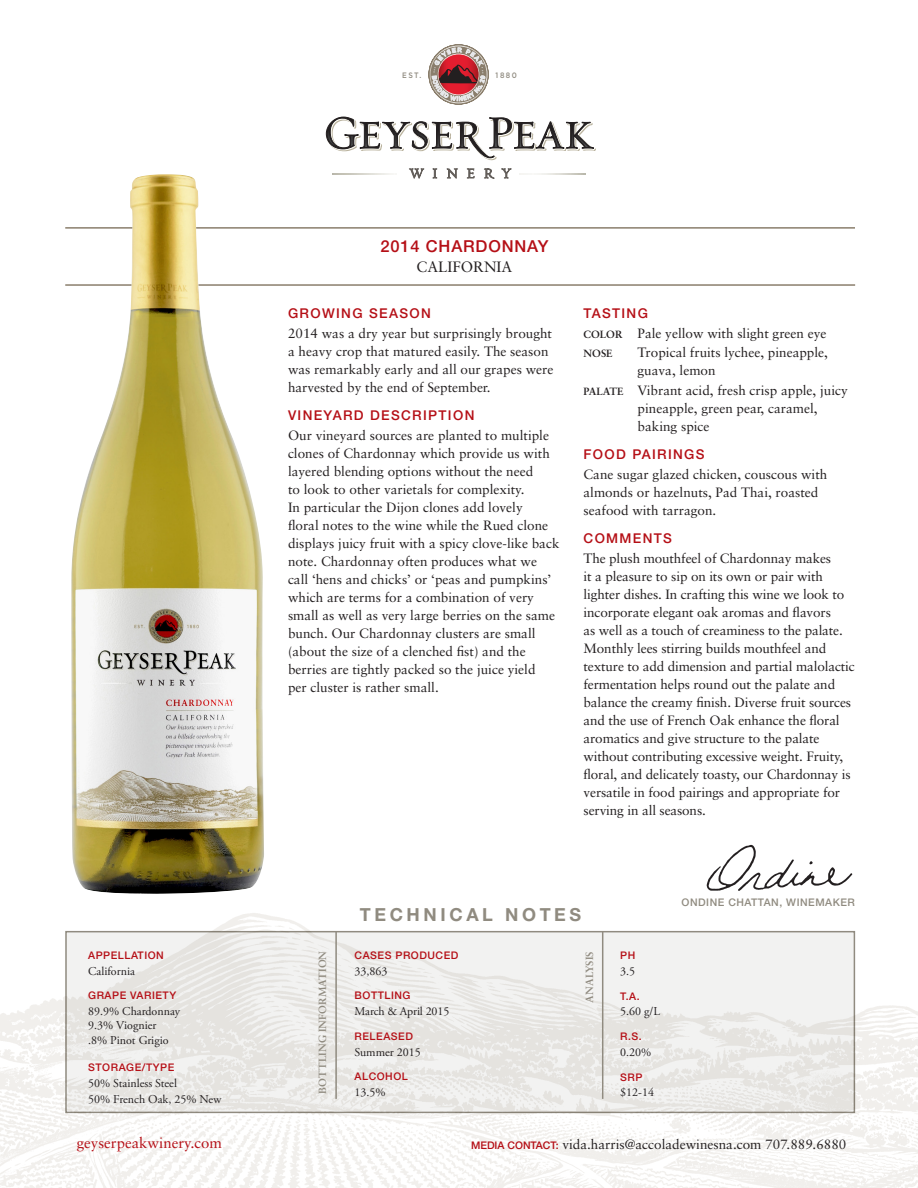
<style>
.page{position:relative;width:918px;height:1188px;background:#fff}
.page>*{position:absolute;margin:0;border:0;box-sizing:border-box;transform-origin:0 0}
.Chart_Head{font:700 18px "Helvetica Neue";letter-spacing:.2em;color:#908b80}
.Varietal{font:500 16.5px "Helvetica Neue";letter-spacing:.05em;color:#b50f16}
.BODY{font:15px "Sabon";color:#b50f16}
.Region{font:15px "Sabon";color:#231f20}
.BODY-2{font:13.5px/18px "Sabon";color:#231f20}
.Head{font:500 13.5px "Helvetica Neue";letter-spacing:.1em;color:#b50f16}
.Chart_Body{font:12px/14.2px "Adobe Garamond Pro";color:#231f20}
.Chart_Sub{font:500 10.5px "Helvetica Neue";letter-spacing:.05em;color:#b50f16}
.Tech_Notes{font:700 10.5px "Sabon";letter-spacing:.01em;color:#908b80}
.t1{font:500 10.5px "Helvetica Neue";letter-spacing:.05em;color:#908b80}
.Chart_Body-2{font:500 10.5px "Helvetica Neue";letter-spacing:.05em;color:#b50f16}
.BODY-3{font:700 10.5px "Sabon";color:#231f20}
.t2{font:500 7.8px "Gotham";letter-spacing:.2em;color:#8f8a7f;scale:.9 1}
.s1{font-weight:700;font-size:10.5px}
.s2{font-family:"Helvetica Neue";font-weight:500;font-size:10.5px;color:#b50f16}
</style>
<div class="page">
<hr style="left:65px;top:284px;width:790px;height:2px;background:#8a7e6c">
<hr style="left:65px;top:227px;width:790px;height:2px;background:#8a7e6c">
<img style="left:0;top:913px;width:918px;height:275px">
<img style="left:71px;top:174px;width:193px;height:720px">
<svg style="left:409px;top:168px;width:15px;height:11px"></svg>
<svg style="left:432px;top:168px;width:5px;height:11px"></svg>
<svg style="left:446px;top:168px;width:12px;height:11px"></svg>
<svg style="left:467px;top:168px;width:8px;height:11px"></svg>
<svg style="left:484px;top:168px;width:11px;height:11px"></svg>
<svg style="left:501px;top:168px;width:11px;height:11px"></svg>
<svg style="left:333px;top:174px;width:60px;height:1px"></svg>
<svg style="left:519px;top:174px;width:67px;height:1px"></svg>
<hr style="left:602px;top:932px;width:1px;height:167px;background:#908b80">
<hr style="left:335px;top:932px;width:2px;height:167px;background:#908b80">
<img style="left:706px;top:844px;width:147px;height:47px">
<svg style="left:325px;top:44px;width:271px;height:117px"></svg>
<p class="Chart_Sub" style="left:88px;top:949px;width:77px">APPELLATION</p>
<p class="Chart_Body" style="left:88px;top:964px;width:48px">California</p>
<p class="Chart_Sub" style="left:88px;top:989px;width:90px">GRAPE VARIETY</p>
<p class="Chart_Body" style="left:88px;top:1005px;width:93px">89.9% Chardonnay<br>9.3% Viognier<br>.8% Pinot Grigio</p>
<p class="Chart_Body-2" style="left:88px;top:1061px;width:88px">STORAGE/TYPE</p>
<p class="Chart_Body" style="left:88px;top:1077px;width:90px">50% Stainless Steel</p>
<p class="Chart_Body" style="left:88px;top:1092px;width:135px">50% French Oak, 25% New</p>
<p class="BODY" style="left:77px;top:1134px;width:147px">geyserpeakwinery.com</p>
<p class="t2" style="left:402px;top:71px;width:23px">EST.</p>
<p class="t2" style="left:495px;top:71px;width:25px">1880</p>
<p class="Varietal" style="left:380px;top:237px;width:170px">2014 CHARDONNAY</p>
<p class="Region" style="left:417px;top:258px;width:97px">CALIFORNIA</p>
<p class="Head" style="left:288px;top:305px;width:144px">GROWING SEASON</p>
<p class="BODY-2" style="left:288px;top:324px;width:267px">2014 was a dry year but surprisingly brought a heavy crop that matured easily. The season was remarkably early and all our grapes were harvested by the end of September.</p>
<p class="Head" style="left:288px;top:407px;width:188px">VINEYARD DESCRIPTION</p>
<p class="BODY-2" style="left:288px;top:426px;width:273px">Our vineyard sources are planted to multiple clones of Chardonnay which provide us with layered blending options without the need<br>to look to other varietals for complexity.<br>In particular the Dijon clones add lovely<br>floral notes to the wine while the Rued clone displays juicy fruit with a spicy clove-like back note. Chardonnay often produces what we call ‘hens and chicks’ or ‘peas and pumpkins’ which are terms for a combination of very small as well as very large berries on the same bunch. Our Chardonnay clusters are small (about the size of a clenched fist) and the berries are tightly packed so the juice yield<br>per cluster is rather small.</p>
<p class="Head" style="left:584px;top:305px;width:66px">TASTING</p>
<p class="BODY-2" style="left:584px;top:324px;width:245px"><span class="s1">COLOR</span> Pale yellow with slight green eye</p>
<p class="BODY-3" style="left:584px;top:347px;width:31px">NOSE</p>
<p class="BODY-2" style="left:638px;top:343px;width:192px">Tropical fruits lychee, pineapple, guava, lemon</p>
<p class="BODY-2" style="left:638px;top:381px;width:212px;text-indent:-54px"><span class="s1">PALATE</span> Vibrant acid, fresh crisp apple, juicy pineapple, green pear, caramel, baking spice</p>
<p class="Head" style="left:584px;top:446px;width:122px">FOOD PAIRINGS</p>
<p class="BODY-2" style="left:584px;top:465px;width:245px">Cane sugar glazed chicken, couscous with almonds or hazelnuts, Pad Thai, roasted seafood with tarragon.</p>
<p class="Head" style="left:584px;top:530px;width:90px">COMMENTS</p>
<p class="BODY-2" style="left:584px;top:549px;width:273px">The plush mouthfeel of Chardonnay makes<br>it a pleasure to sip on its own or pair with lighter dishes. In crafting this wine we look to incorporate elegant oak aromas and flavors<br>as well as a touch of creaminess to the palate.<br>Monthly lees stirring builds mouthfeel and texture to add dimension and partial malolactic fermentation helps round out the palate and balance the creamy finish. Diverse fruit sources and the use of French Oak enhance the floral aromatics and give structure to the palate without contributing excessive weight. Fruity, floral, and delicately toasty, our Chardonnay is versatile in food pairings and appropriate for serving in all seasons.</p>
<p class="Chart_Head" style="left:360px;top:903px;width:223px">TECHNICAL NOTES</p>
<p class="Tech_Notes" style="left:316px;top:1094px;width:144px;rotate:-90deg">BOTTLING INFORMATION</p>
<p class="Tech_Notes" style="left:583px;top:1003px;width:53px;rotate:-90deg">ANALYSIS</p>
<p class="Chart_Sub" style="left:355px;top:949px;width:105px">CASES PRODUCED</p>
<p class="Chart_Body" style="left:355px;top:964px;width:34px">33,863</p>
<p class="Chart_Sub" style="left:355px;top:989px;width:57px">BOTTLING</p>
<p class="Chart_Body" style="left:355px;top:1005px;width:96px">March &amp; April 2015</p>
<p class="Chart_Sub" style="left:355px;top:1030px;width:60px">RELEASED</p>
<p class="Chart_Body" style="left:355px;top:1045px;width:68px">Summer 2015</p>
<p class="Chart_Sub" style="left:355px;top:1070px;width:55px">ALCOHOL</p>
<p class="Chart_Body" style="left:355px;top:1086px;width:33px">13.5%</p>
<p class="Chart_Sub" style="left:620px;top:949px;width:17px">PH</p>
<p class="Chart_Body" style="left:620px;top:964px;width:16px">3.5</p>
<p class="Chart_Sub" style="left:620px;top:990px;width:21px">T.A.</p>
<p class="Chart_Body" style="left:620px;top:1005px;width:41px">5.60 g/L</p>
<p class="Chart_Sub" style="left:620px;top:1030px;width:23px">R.S.</p>
<p class="Chart_Body" style="left:620px;top:1045px;width:33px">0.20%</p>
<p class="Chart_Sub" style="left:620px;top:1071px;width:24px">SRP</p>
<p class="Chart_Body" style="left:620px;top:1086px;width:35px">$12-14</p>
<p class="t1" style="left:682px;top:896px;width:175px">ONDINE CHATTAN, WINEMAKER</p>
<p class="BODY-2" style="left:471px;top:1135px;width:377px"><span class="s2">MEDIA CONTACT:</span> vida.harris@accoladewinesna.com 707.889.6880</p>
</div>
